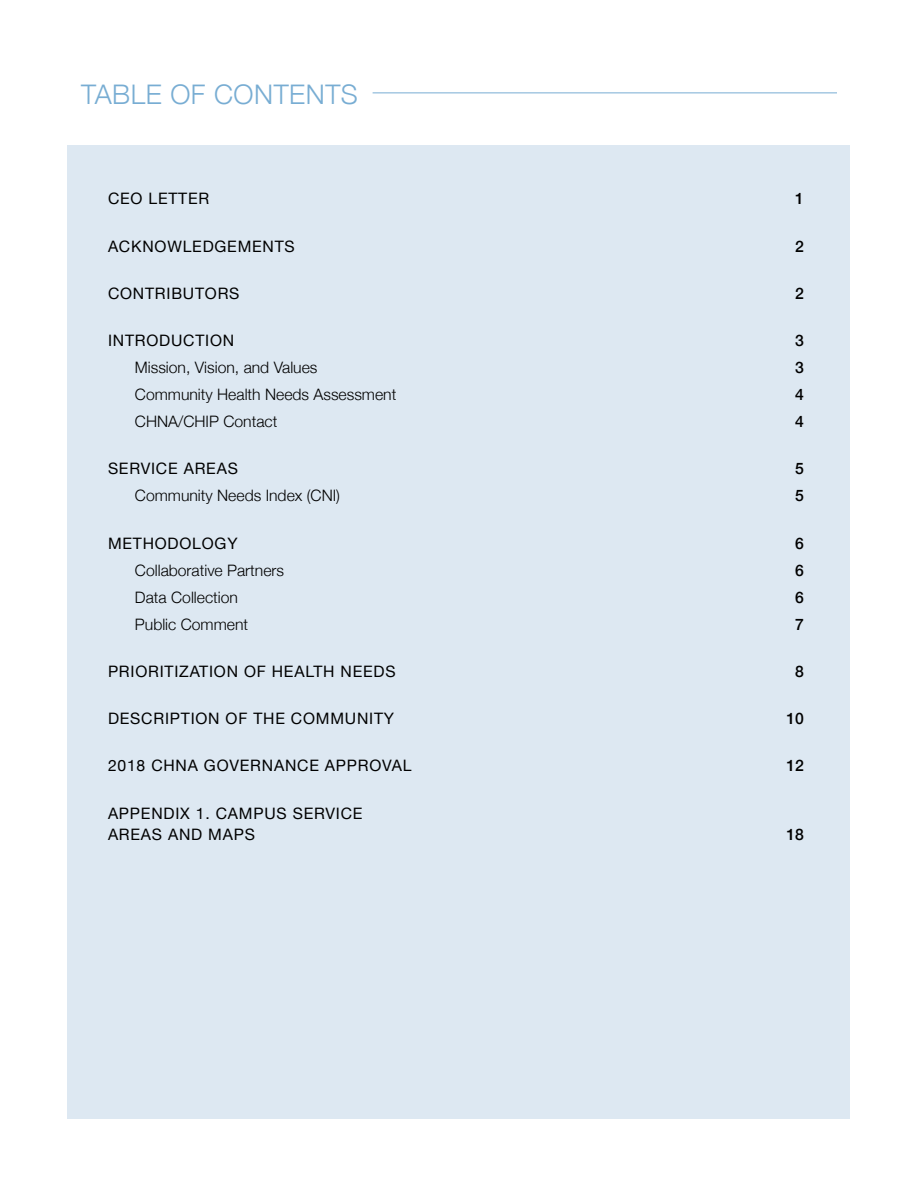
<style>
.page{position:relative;width:918px;height:1188px;background:#fff}
.page>*{position:absolute;margin:0;border:0;box-sizing:border-box;transform-origin:0 0}
.t1{font:300 27px "Helvetica Neue";letter-spacing:.02em;color:#78add3}
.t2{font:15.75px/21px "Helvetica Neue";letter-spacing:.05em;color:#000}
.t3{font:300 15.75px "Helvetica Neue";color:#000}
.t4{font:500 15.75px "Helvetica Neue";color:#000}
</style>
<div class="page">
<div style="left:68px;top:146px;width:782px;height:973px;background:#dde8f2"></div>
<hr style="left:373px;top:93px;width:464px;height:1px;background:#78add3">
<h1 class="t1" style="left:81px;top:73px;width:278px">TABLE OF CONTENTS</h1>
<p class="t2" style="left:108px;top:189px;width:103px">CEO LETTER</p>
<p class="t4" style="left:795px;top:186px;width:10px">1</p>
<p class="t2" style="left:108px;top:236px;width:188px">ACKNOWLEDGEMENTS</p>
<p class="t4" style="left:795px;top:233px;width:10px">2</p>
<p class="t2" style="left:108px;top:284px;width:133px">CONTRIBUTORS</p>
<p class="t4" style="left:795px;top:281px;width:10px">2</p>
<p class="t2" style="left:108px;top:331px;width:128px">INTRODUCTION</p>
<p class="t4" style="left:795px;top:328px;width:10px">3</p>
<p class="t3" style="left:135px;top:355px;width:184px">Mission, Vision, and Values</p>
<p class="t4" style="left:795px;top:355px;width:10px">3</p>
<p class="t3" style="left:135px;top:382px;width:263px">Community Health Needs Assessment</p>
<p class="t4" style="left:795px;top:382px;width:10px">4</p>
<p class="t3" style="left:135px;top:409px;width:144px">CHNA/CHIP Contact</p>
<p class="t4" style="left:795px;top:409px;width:10px">4</p>
<p class="t2" style="left:108px;top:459px;width:131px">SERVICE AREAS</p>
<p class="t4" style="left:795px;top:456px;width:10px">5</p>
<p class="t3" style="left:135px;top:483px;width:207px">Community Needs Index (CNI)</p>
<p class="t4" style="left:795px;top:483px;width:10px">5</p>
<p class="t2" style="left:108px;top:533px;width:131px">METHODOLOGY</p>
<p class="t4" style="left:795px;top:530px;width:10px">6</p>
<p class="t3" style="left:135px;top:557px;width:151px">Collaborative Partners</p>
<p class="t4" style="left:795px;top:557px;width:10px">6</p>
<p class="t3" style="left:135px;top:584px;width:104px">Data Collection</p>
<p class="t4" style="left:795px;top:584px;width:10px">6</p>
<p class="t3" style="left:135px;top:611px;width:115px">Public Comment</p>
<p class="t4" style="left:795px;top:611px;width:10px">7</p>
<p class="t2" style="left:108px;top:662px;width:289px">PRIORITIZATION OF HEALTH NEEDS</p>
<p class="t4" style="left:795px;top:659px;width:10px">8</p>
<p class="t2" style="left:108px;top:709px;width:288px">DESCRIPTION OF THE COMMUNITY</p>
<p class="t4" style="left:786px;top:706px;width:19px">10</p>
<p class="t2" style="left:108px;top:756px;width:305px">2018 CHNA GOVERNANCE APPROVAL</p>
<p class="t4" style="left:786px;top:753px;width:19px">12</p>
<p class="t2" style="left:108px;top:803px;width:256px">APPENDIX 1. CAMPUS SERVICE<br>AREAS AND MAPS</p>
<p class="t4" style="left:786px;top:821px;width:19px">18</p>
</div>
